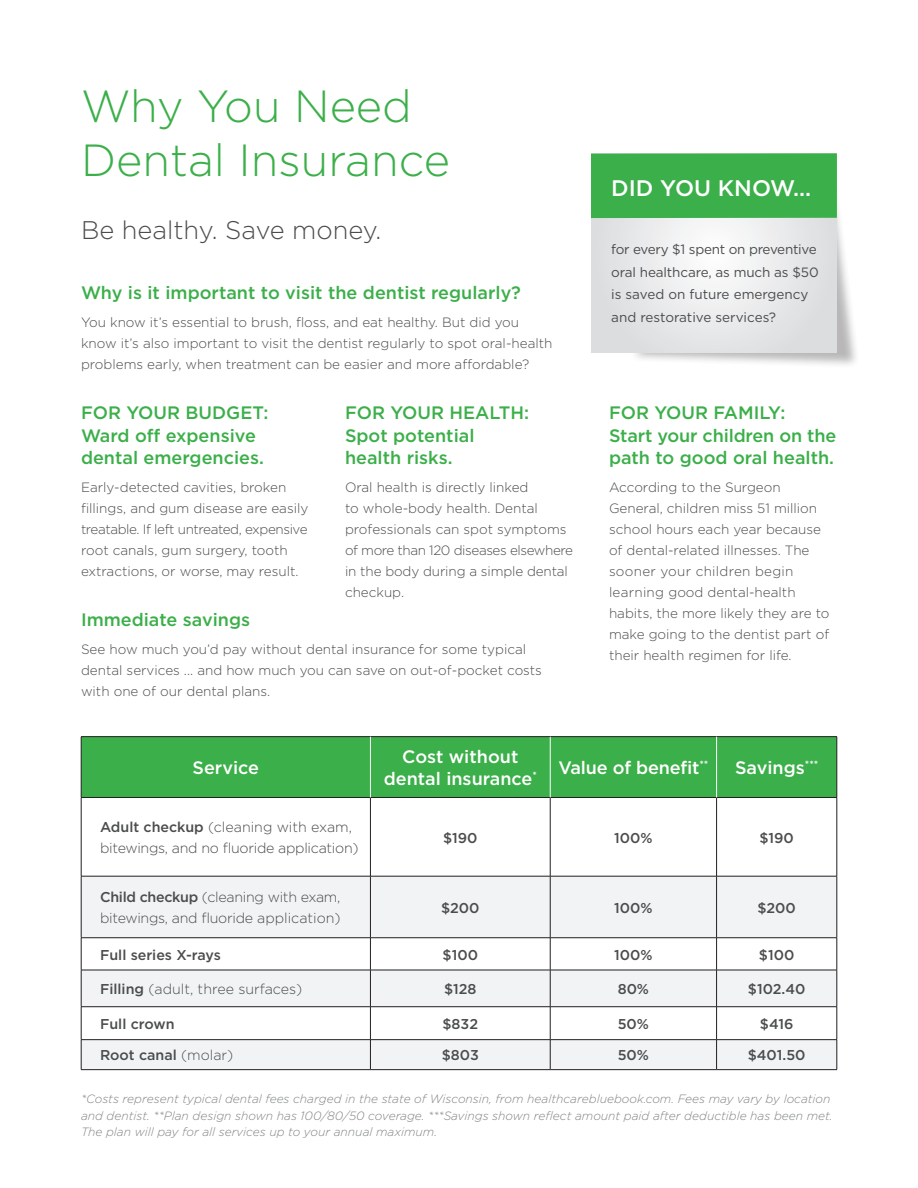
<style>
.page{position:relative;width:918px;height:1188px;background:#fff}
.page>*{position:absolute;margin:0;border:0;box-sizing:border-box;transform-origin:0 0}
.t1{font:300 45px/54px "Gotham";color:#3baf49}
.t2{font:300 25.5px "Gotham";color:#4b4c4d}
.t3{font:500 22.5px "Gotham";color:#fff}
.t4{font:500 18px/22.5px "Gotham";color:#3baf49}
.t5{font:500 18px/21.6px "Gotham";color:#fff}
.t6{font:300 14.25px/21px "Gotham";letter-spacing:-.02em;color:#4b4c4d}
.t7{font:500 14.25px "Gotham";color:#4b4c4d}
.t8{font:300 14.25px "Gotham";color:#4b4c4d}
.t9{font:300 13.5px/21px "Gotham";color:#4b4c4d}
.t10{font:13.5px/22.5px "Gotham";letter-spacing:-.01em;color:#4b4c4d}
.t11{font:italic 300 12px/16.5px "Gotham";color:#818386}
.s1{font-weight:500}
.s2{font-weight:300}
</style>
<div class="page">
<div style="left:629px;top:177px;width:231px;height:191px;background:#231f20;opacity:.32"></div>
<svg style="left:591px;top:218px;width:246px;height:134px"></svg>
<div style="left:591px;top:153px;width:246px;height:65px;background:#3baf49"></div>
<div style="left:82px;top:737px;width:755px;height:60px;background:#3baf49"></div>
<svg style="left:82px;top:798px;width:755px;height:78px"></svg>
<svg style="left:82px;top:877px;width:755px;height:192px;fill:#f2f3f4"></svg>
<hr style="left:370px;top:798px;width:1px;height:78px;background:#231f20">
<hr style="left:550px;top:798px;width:1px;height:78px;background:#231f20">
<hr style="left:716px;top:798px;width:1px;height:78px;background:#231f20">
<hr style="left:837px;top:798px;width:1px;height:78px;background:#231f20">
<hr style="left:81px;top:876px;width:289px;height:1px;background:#231f20">
<hr style="left:370px;top:876px;width:180px;height:1px;background:#231f20">
<hr style="left:370px;top:876px;width:1px;height:62px;background:#231f20">
<hr style="left:550px;top:876px;width:167px;height:1px;background:#231f20">
<hr style="left:550px;top:876px;width:1px;height:62px;background:#231f20">
<hr style="left:717px;top:876px;width:120px;height:1px;background:#231f20">
<hr style="left:716px;top:876px;width:1px;height:62px;background:#231f20">
<hr style="left:837px;top:876px;width:1px;height:62px;background:#231f20">
<hr style="left:81px;top:937px;width:289px;height:1px;background:#231f20">
<hr style="left:370px;top:937px;width:180px;height:1px;background:#231f20">
<hr style="left:370px;top:938px;width:1px;height:32px;background:#231f20">
<hr style="left:550px;top:937px;width:167px;height:1px;background:#231f20">
<hr style="left:550px;top:938px;width:1px;height:32px;background:#231f20">
<hr style="left:717px;top:937px;width:120px;height:1px;background:#231f20">
<hr style="left:716px;top:938px;width:1px;height:32px;background:#231f20">
<hr style="left:837px;top:938px;width:1px;height:32px;background:#231f20">
<hr style="left:81px;top:970px;width:289px;height:1px;background:#231f20">
<hr style="left:370px;top:970px;width:180px;height:1px;background:#231f20">
<hr style="left:370px;top:970px;width:1px;height:37px;background:#231f20">
<hr style="left:550px;top:970px;width:167px;height:1px;background:#231f20">
<hr style="left:550px;top:970px;width:1px;height:37px;background:#231f20">
<hr style="left:717px;top:970px;width:120px;height:1px;background:#231f20">
<hr style="left:716px;top:970px;width:1px;height:37px;background:#231f20">
<hr style="left:837px;top:970px;width:1px;height:37px;background:#231f20">
<hr style="left:81px;top:1006px;width:289px;height:1px;background:#231f20">
<hr style="left:370px;top:1006px;width:180px;height:1px;background:#231f20">
<hr style="left:370px;top:1007px;width:1px;height:32px;background:#231f20">
<hr style="left:550px;top:1006px;width:167px;height:1px;background:#231f20">
<hr style="left:550px;top:1007px;width:1px;height:32px;background:#231f20">
<hr style="left:717px;top:1006px;width:120px;height:1px;background:#231f20">
<hr style="left:716px;top:1007px;width:1px;height:32px;background:#231f20">
<hr style="left:837px;top:1007px;width:1px;height:32px;background:#231f20">
<hr style="left:81px;top:1039px;width:289px;height:1px;background:#231f20">
<hr style="left:370px;top:1039px;width:180px;height:1px;background:#231f20">
<svg style="left:370px;top:1040px;width:1px;height:29px"></svg>
<hr style="left:550px;top:1039px;width:167px;height:1px;background:#231f20">
<svg style="left:550px;top:1040px;width:1px;height:29px"></svg>
<hr style="left:717px;top:1039px;width:120px;height:1px;background:#231f20">
<svg style="left:716px;top:1040px;width:1px;height:29px"></svg>
<svg style="left:837px;top:1040px;width:1px;height:29px"></svg>
<hr style="left:81px;top:1069px;width:289px;height:1px;background:#231f20">
<hr style="left:370px;top:1069px;width:180px;height:1px;background:#231f20">
<hr style="left:550px;top:1069px;width:167px;height:1px;background:#231f20">
<hr style="left:717px;top:1069px;width:120px;height:1px;background:#231f20">
<hr style="left:81px;top:798px;width:1px;height:78px;background:#231f20">
<hr style="left:81px;top:876px;width:1px;height:62px;background:#231f20">
<hr style="left:81px;top:938px;width:1px;height:32px;background:#231f20">
<hr style="left:81px;top:970px;width:1px;height:37px;background:#231f20">
<hr style="left:81px;top:1007px;width:1px;height:32px;background:#231f20">
<svg style="left:81px;top:1040px;width:1px;height:29px"></svg>
<hr style="left:81px;top:736px;width:289px;height:1px;background:#231f20">
<hr style="left:81px;top:737px;width:1px;height:60px;background:#231f20">
<hr style="left:370px;top:736px;width:180px;height:1px;background:#231f20">
<hr style="left:550px;top:736px;width:167px;height:1px;background:#231f20">
<hr style="left:717px;top:736px;width:120px;height:1px;background:#231f20">
<hr style="left:837px;top:737px;width:1px;height:60px;background:#231f20">
<hr style="left:81px;top:797px;width:289px;height:1px;background:#231f20">
<hr style="left:370px;top:797px;width:180px;height:1px;background:#231f20">
<hr style="left:550px;top:797px;width:167px;height:1px;background:#231f20">
<hr style="left:717px;top:797px;width:120px;height:1px;background:#231f20">
<hr style="left:370px;top:737px;width:1px;height:60px;background:#fff">
<hr style="left:550px;top:737px;width:1px;height:60px;background:#fff">
<hr style="left:716px;top:737px;width:1px;height:60px;background:#fff">
<h1 class="t1" style="left:81px;top:78px;width:371px">Why You Need<br>Dental Insurance</h1>
<h2 class="t2" style="left:81px;top:214px;width:302px">Be healthy. Save money.</h2>
<h3 class="t4" style="left:81px;top:282px;width:442px">Why is it important to visit the dentist regularly?</h3>
<p class="t9" style="left:81px;top:312px;width:473px">You know it’s essential to brush, floss, and eat healthy. But did you know it’s also important to visit the dentist regularly to spot oral-health problems early, when treatment can be easier and more affordable?</p>
<h3 class="t4" style="left:81px;top:402px;width:189px">FOR YOUR BUDGET:<br>Ward off expensive dental emergencies.</h3>
<p class="t9" style="left:81px;top:477px;width:229px">Early-detected cavities, broken fillings, and gum disease are easily treatable. If left untreated, expensive root canals, gum surgery, tooth extractions, or worse, may result.</p>
<h3 class="t4" style="left:345px;top:402px;width:186px">FOR YOUR HEALTH:<br>Spot potential health risks.</h3>
<p class="t9" style="left:345px;top:477px;width:230px">Oral health is directly linked<br>to whole-body health. Dental professionals can spot symptoms of more than 120 diseases elsewhere in the body during a simple dental checkup.</p>
<h3 class="t4" style="left:81px;top:608px;width:171px">Immediate savings</h3>
<p class="t9" style="left:81px;top:638px;width:463px">See how much you’d pay without dental insurance for some typical dental services ... and how much you can save on out-of-pocket costs with one of our dental plans.</p>
<h3 class="t3" style="left:611px;top:174px;width:202px">DID YOU KNOW...</h3>
<p class="t10" style="left:611px;top:238px;width:209px">for every $1 spent on preventive oral healthcare, as much as $50 is saved on future emergency and restorative services?</p>
<h3 class="t4" style="left:609px;top:402px;width:229px">FOR YOUR FAMILY:<br>Start your children on the path to good oral health.</h3>
<p class="t9" style="left:609px;top:477px;width:222px">According to the Surgeon<br>General, children miss 51 million school hours each year because of dental-related illnesses. The sooner your children begin learning good dental-health habits, the more likely they are to make going to the dentist part of their health regimen for life.</p>
<h3 class="t5" style="left:193px;top:757px;width:68px">Service</h3>
<h3 class="t5" style="left:384px;top:746px;width:326px;text-indent:19px">Cost without<br>dental insurance<sup>*</sup> Value of benefit<sup>**</sup></h3>
<h3 class="t5" style="left:735px;top:757px;width:85px">Savings<sup>***</sup></h3>
<p class="t6" style="left:100px;top:816px;width:260px"><span class="s1">Adult checkup</span> (cleaning with exam, bitewings, and no fluoride application)</p>
<p class="t7" style="left:443px;top:828px;width:36px">$190</p>
<p class="t7" style="left:614px;top:828px;width:40px">100%</p>
<p class="t7" style="left:759px;top:828px;width:36px">$190</p>
<p class="t6" style="left:100px;top:886px;width:242px"><span class="s1">Child checkup</span> (cleaning with exam, bitewings, and fluoride application)</p>
<p class="t7" style="left:441px;top:898px;width:40px">$200</p>
<p class="t7" style="left:614px;top:898px;width:40px">100%</p>
<p class="t7" style="left:757px;top:898px;width:40px">$200</p>
<p class="t7" style="left:100px;top:945px;width:122px">Full series X-rays</p>
<p class="t7" style="left:443px;top:945px;width:37px">$100</p>
<p class="t7" style="left:614px;top:945px;width:40px">100%</p>
<p class="t7" style="left:759px;top:945px;width:37px">$100</p>
<p class="t8" style="left:100px;top:980px;width:204px"><span class="s1">Filling</span> (adult, three surfaces)</p>
<p class="t7" style="left:444px;top:980px;width:34px">$128</p>
<p class="t7" style="left:618px;top:980px;width:33px">80%</p>
<p class="t7" style="left:748px;top:980px;width:59px">$102.40</p>
<p class="t7" style="left:100px;top:1015px;width:76px">Full crown</p>
<p class="t7" style="left:442px;top:1015px;width:37px">$832</p>
<p class="t7" style="left:618px;top:1015px;width:33px">50%</p>
<p class="t7" style="left:760px;top:1015px;width:35px">$416</p>
<p class="t7" style="left:100px;top:1046px;width:135px">Root canal <span class="s2">(molar)</span></p>
<p class="t7" style="left:442px;top:1046px;width:39px">$803</p>
<p class="t7" style="left:618px;top:1046px;width:33px">50%</p>
<p class="t7" style="left:748px;top:1046px;width:59px">$401.50</p>
<p class="t11" style="left:81px;top:1090px;width:753px">*Costs represent typical dental fees charged in the state of Wisconsin, from healthcarebluebook.com. Fees may vary by location and dentist. **Plan design shown has 100/80/50 coverage. ***Savings shown reflect amount paid after deductible has been met.<br>The plan will pay for all services up to your annual maximum.</p>
</div>
